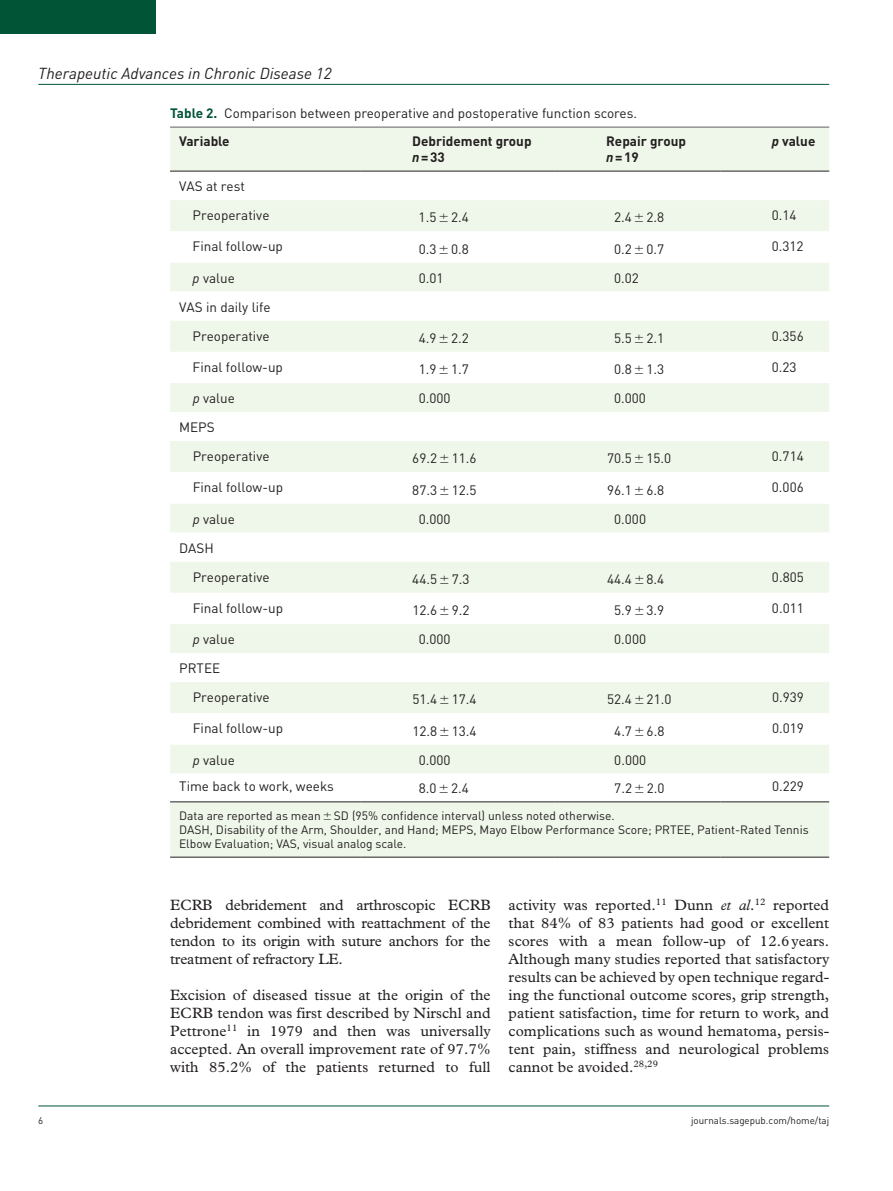
<style>
.page{position:relative;width:893px;height:1191px;background:#fff}
.page>*{position:absolute;margin:0;border:0;box-sizing:border-box;transform-origin:0 0}
.t1{font:italic 15.75px "DIN";color:#231f20}
.t2{font:15px/18px "Plantin Std";letter-spacing:.005em;color:#231f20;text-align:justify}
.t3{font:13.5px/29px "DIN";color:#231f20}
.t4{font:700 13.5px/15.8px "DIN";color:#231f20}
.t5{font:12px/14.2px "DIN";color:#231f20}
.t6{font:9.75px "DIN";color:#231f20}
.s1{font-weight:700;color:#015436}
.s2{font-weight:700}
.s3{font-style:italic}
</style>
<div class="page">
<hr style="left:38px;top:84px;width:791px;height:1px;background:#015436">
<hr style="left:38px;top:1105px;width:791px;height:1px;background:#015436">
<div style="left:0;top:0;width:155px;height:34px;background:#015436"></div>
<hr style="left:170px;top:127px;width:659px;height:1px;background:#231f20">
<div style="left:170px;top:128px;width:659px;height:728px;background:#eff7ea"></div>
<svg style="left:170px;top:172px;width:659px;height:629px"></svg>
<hr style="left:170px;top:171px;width:191px;height:1px;background:#231f20">
<hr style="left:361px;top:171px;width:194px;height:1px;background:#231f20">
<hr style="left:555px;top:171px;width:165px;height:1px;background:#231f20">
<hr style="left:720px;top:171px;width:109px;height:1px;background:#231f20">
<hr style="left:170px;top:801px;width:191px;height:1px;background:#231f20">
<hr style="left:361px;top:801px;width:194px;height:1px;background:#231f20">
<hr style="left:555px;top:801px;width:165px;height:1px;background:#231f20">
<hr style="left:720px;top:801px;width:109px;height:1px;background:#231f20">
<hr style="left:170px;top:856px;width:191px;height:1px;background:#231f20">
<hr style="left:361px;top:856px;width:194px;height:1px;background:#231f20">
<hr style="left:555px;top:856px;width:165px;height:1px;background:#231f20">
<hr style="left:720px;top:856px;width:109px;height:1px;background:#231f20">
<svg style="left:440px;top:214px;width:8px;height:8px"></svg>
<svg style="left:635px;top:214px;width:8px;height:8px"></svg>
<svg style="left:440px;top:245px;width:8px;height:8px"></svg>
<svg style="left:635px;top:245px;width:8px;height:8px"></svg>
<svg style="left:440px;top:334px;width:8px;height:8px"></svg>
<svg style="left:635px;top:334px;width:8px;height:8px"></svg>
<svg style="left:440px;top:366px;width:8px;height:8px"></svg>
<svg style="left:635px;top:366px;width:8px;height:8px"></svg>
<svg style="left:440px;top:455px;width:8px;height:8px"></svg>
<svg style="left:635px;top:455px;width:8px;height:8px"></svg>
<svg style="left:440px;top:486px;width:8px;height:8px"></svg>
<svg style="left:635px;top:486px;width:8px;height:8px"></svg>
<svg style="left:440px;top:575px;width:8px;height:8px"></svg>
<svg style="left:635px;top:575px;width:8px;height:8px"></svg>
<svg style="left:440px;top:607px;width:8px;height:7px"></svg>
<svg style="left:635px;top:607px;width:8px;height:7px"></svg>
<svg style="left:440px;top:696px;width:8px;height:8px"></svg>
<svg style="left:635px;top:696px;width:8px;height:8px"></svg>
<svg style="left:440px;top:727px;width:8px;height:8px"></svg>
<svg style="left:635px;top:727px;width:8px;height:8px"></svg>
<svg style="left:440px;top:784px;width:8px;height:8px"></svg>
<svg style="left:635px;top:784px;width:8px;height:8px"></svg>
<svg style="left:324px;top:812px;width:7px;height:7px"></svg>
<p class="t1" style="left:38px;top:63px;width:295px">Therapeutic Advances in Chronic Disease 12</p>
<p class="t3" style="left:179px;top:98px;width:459px;line-height:28.5px;text-indent:-9px"><span class="s1">Table 2.</span> Comparison between preoperative and postoperative function scores.<br><span class="s2">Variable</span></p>
<p class="t4" style="left:412px;top:133px;width:121px">Debridement group <span class="s3">n</span>=33</p>
<p class="t4" style="left:606px;top:133px;width:81px">Repair group <span class="s3">n</span>=19</p>
<p class="t4" style="left:772px;top:133px;width:45px"><span class="s3">p</span> value</p>
<p class="t3" style="left:193px;top:171px;width:78px;text-indent:-14px">VAS at rest<br>Preoperative</p>
<p class="t3" style="left:419px;top:203px;width:52px">1.5 2.4</p>
<p class="t3" style="left:614px;top:203px;width:52px">2.4 2.8</p>
<p class="t3" style="left:772px;top:200px;width:26px">0.14</p>
<p class="t3" style="left:193px;top:232px;width:92px">Final follow-up</p>
<p class="t3" style="left:419px;top:234px;width:52px">0.3 0.8</p>
<p class="t3" style="left:614px;top:234px;width:52px">0.2 0.7</p>
<p class="t3" style="left:772px;top:232px;width:33px">0.312</p>
<p class="t3" style="left:193px;top:263px;width:44px"><span class="s3">p</span> value</p>
<p class="t3" style="left:419px;top:263px;width:26px">0.01</p>
<p class="t3" style="left:614px;top:263px;width:26px">0.02</p>
<p class="t3" style="left:179px;top:292px;width:93px;text-align:right">VAS in daily life<br>Preoperative</p>
<p class="t3" style="left:419px;top:323px;width:52px">4.9 2.2</p>
<p class="t3" style="left:614px;top:323px;width:52px">5.5 2.1</p>
<p class="t3" style="left:772px;top:321px;width:33px">0.356</p>
<p class="t3" style="left:193px;top:352px;width:92px">Final follow-up</p>
<p class="t3" style="left:419px;top:354px;width:52px">1.9 1.7</p>
<p class="t3" style="left:614px;top:354px;width:52px">0.8 1.3</p>
<p class="t3" style="left:772px;top:352px;width:26px">0.23</p>
<p class="t3" style="left:193px;top:383px;width:44px"><span class="s3">p</span> value</p>
<p class="t3" style="left:419px;top:383px;width:33px">0.000</p>
<p class="t3" style="left:614px;top:383px;width:33px">0.000</p>
<p class="t3" style="left:193px;top:412px;width:78px;text-indent:-13px">MEPS<br>Preoperative</p>
<p class="t3" style="left:412px;top:444px;width:66px">69.2 11.6</p>
<p class="t3" style="left:607px;top:444px;width:66px">70.5 15.0</p>
<p class="t3" style="left:772px;top:441px;width:33px">0.714</p>
<p class="t3" style="left:193px;top:473px;width:92px">Final follow-up</p>
<p class="t3" style="left:412px;top:475px;width:66px">87.3 12.5</p>
<p class="t3" style="left:607px;top:475px;width:59px">96.1 6.8</p>
<p class="t3" style="left:772px;top:473px;width:33px">0.006</p>
<p class="t3" style="left:193px;top:504px;width:44px"><span class="s3">p</span> value</p>
<p class="t3" style="left:419px;top:504px;width:33px">0.000</p>
<p class="t3" style="left:614px;top:504px;width:33px">0.000</p>
<p class="t3" style="left:193px;top:533px;width:78px;text-indent:-14px">DASH<br>Preoperative</p>
<p class="t3" style="left:412px;top:564px;width:59px">44.5 7.3</p>
<p class="t3" style="left:607px;top:564px;width:59px">44.4 8.4</p>
<p class="t3" style="left:772px;top:562px;width:33px">0.805</p>
<p class="t3" style="left:193px;top:593px;width:92px">Final follow-up</p>
<p class="t3" style="left:412px;top:595px;width:59px">12.6 9.2</p>
<p class="t3" style="left:614px;top:595px;width:52px">5.9 3.9</p>
<p class="t3" style="left:772px;top:593px;width:33px">0.011</p>
<p class="t3" style="left:193px;top:624px;width:44px"><span class="s3">p</span> value</p>
<p class="t3" style="left:419px;top:624px;width:33px">0.000</p>
<p class="t3" style="left:614px;top:624px;width:33px">0.000</p>
<p class="t3" style="left:193px;top:653px;width:78px;text-indent:-14px">PRTEE<br>Preoperative</p>
<p class="t3" style="left:412px;top:684px;width:66px">51.4 17.4</p>
<p class="t3" style="left:607px;top:684px;width:66px">52.4 21.0</p>
<p class="t3" style="left:772px;top:682px;width:33px">0.939</p>
<p class="t3" style="left:193px;top:713px;width:92px">Final follow-up</p>
<p class="t3" style="left:412px;top:716px;width:66px">12.8 13.4</p>
<p class="t3" style="left:614px;top:716px;width:52px">4.7 6.8</p>
<p class="t3" style="left:772px;top:713px;width:33px">0.019</p>
<p class="t3" style="left:193px;top:745px;width:44px"><span class="s3">p</span> value</p>
<p class="t3" style="left:419px;top:745px;width:33px">0.000</p>
<p class="t3" style="left:614px;top:745px;width:33px">0.000</p>
<p class="t3" style="left:179px;top:771px;width:156px">Time back to work, weeks</p>
<p class="t3" style="left:419px;top:773px;width:52px">8.0 2.4</p>
<p class="t3" style="left:614px;top:773px;width:52px">7.2 2.0</p>
<p class="t3" style="left:772px;top:771px;width:33px">0.229</p>
<p class="t5" style="left:179px;top:808px;width:631px">Data are reported as mean SD (95% confidence interval) unless noted otherwise.<br>DASH, Disability of the Arm, Shoulder, and Hand; MEPS, Mayo Elbow Performance Score; PRTEE, Patient-Rated Tennis<br>Elbow Evaluation; VAS, visual analog scale.</p>
<p class="t2" style="left:170px;top:895px;width:322px">ECRB debridement and arthroscopic ECRB debridement combined with reattachment of the tendon to its origin with suture anchors for the treatment of refractory LE.</p>
<p class="t2" style="left:170px;top:985px;width:322px">Excision of diseased tissue at the origin of the ECRB tendon was first described by Nirschl and Pettrone<sup>11</sup> in 1979 and then was universally accepted. An overall improvement rate of 97.7% with 85.2% of the patients returned to full</p>
<p class="t2" style="left:509px;top:895px;width:322px">activity was reported.<sup>11</sup> Dunn <span class="s3">et al</span>.<sup>12</sup> reported that 84% of 83 patients had good or excellent scores with a mean follow-up of 12.6years.<br>Although many studies reported that satisfactory results can be achieved by open technique regard&shy;ing the functional outcome scores, grip strength, patient satisfaction, time for return to work, and complications such as wound hematoma, persis&shy;tent pain, stiffness and neurological problems cannot be avoided.<sup>28,29</sup></p>
<p class="t6" style="left:38px;top:1114px;width:7px">6</p>
<p class="t6" style="left:691px;top:1114px;width:140px">journals.sagepub.com/home/taj</p>
</div>
